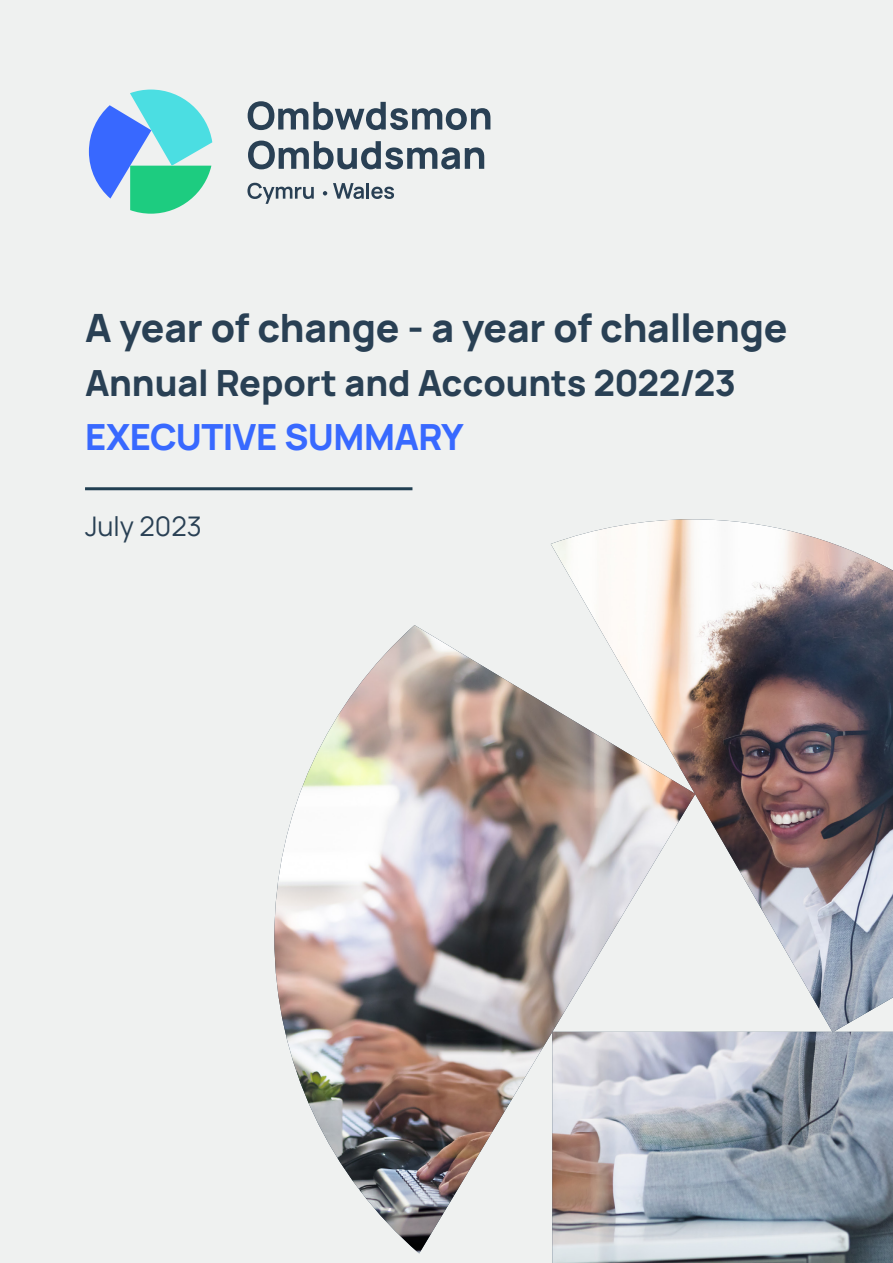
<style>
.page{position:relative;width:893px;height:1263px;background:#eff1f0}
.page>*{position:absolute;margin:0;border:0;box-sizing:border-box;transform-origin:0 0}
.PSOW_Main_Heading{font:800 39px "Manrope";letter-spacing:-.005em;color:#294054}
.PSOW_Main_Heading-2{font:800 36px "Manrope";letter-spacing:-.005em;color:#294054}
.PSOW_Main_Heading-3{font:800 36px "Manrope";letter-spacing:-.02em;color:#3869ff}
.PSOW_Normal{font:27px "Manrope";color:#294054}
</style>
<div class="page">
<hr style="left:85px;top:487px;width:327px;height:3px;background:#213f52">
<svg style="left:89px;top:90px;width:123px;height:124px"></svg>
<svg style="left:248px;top:141px;width:236px;height:28px"></svg>
<svg style="left:248px;top:101px;width:242px;height:29px"></svg>
<svg style="left:247px;top:183px;width:67px;height:21px"></svg>
<svg style="left:333px;top:183px;width:31px;height:16px"></svg>
<hr style="left:366px;top:183px;width:3px;height:16px;background:#294054">
<svg style="left:371px;top:187px;width:23px;height:12px"></svg>
<svg style="left:323px;top:191px;width:4px;height:4px"></svg>
<img style="left:274px;top:519px;width:619px;height:744px">
<p class="PSOW_Main_Heading" style="left:85px;top:301px;width:704px">A year of change - a year of challenge</p>
<p class="PSOW_Main_Heading-2" style="left:85px;top:358px;width:652px">Annual Report and Accounts 2022/23</p>
<p class="PSOW_Main_Heading-3" style="left:85px;top:412px;width:380px">EXECUTIVE SUMMARY</p>
<p class="PSOW_Normal" style="left:85px;top:507px;width:118px">July 2023</p>
</div>
